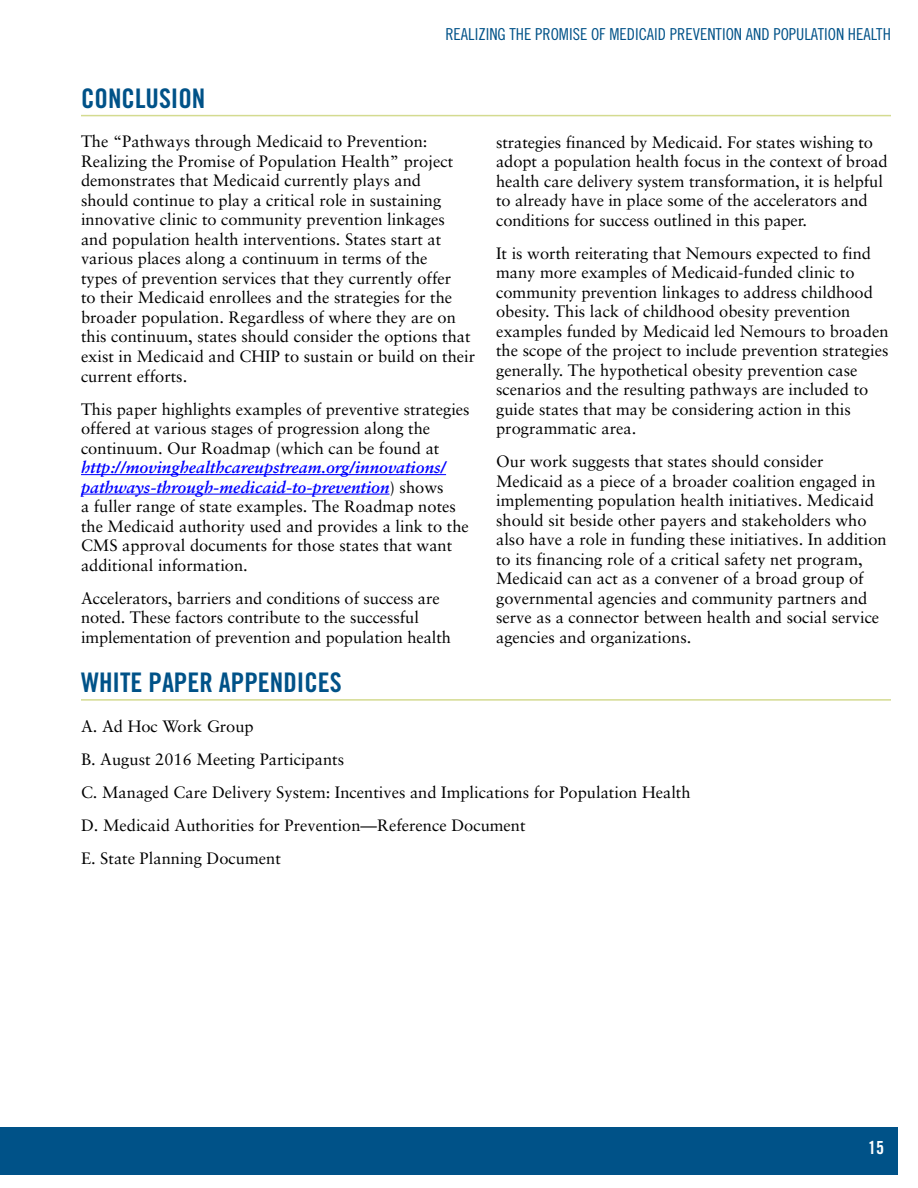
<style>
.page{position:relative;width:918px;height:1188px;background:#fff}
.page>*{position:absolute;margin:0;border:0;box-sizing:border-box;transform-origin:0 0}
.t1{font:27px "Trade Gothic Bold Cond Twenty";color:#005288}
.t2{font:18px "Trade Gothic Bold Cond Twenty";color:#fff}
.t3{font:16.5px/19.5px "Sabon";color:#000}
.t4{font:16.5px "Trade Gothic Cond Eighteen";color:#005288}
.s1{font-weight:700;font-style:italic;color:#00f}
</style>
<div class="page">
<div style="left:0;top:1127px;width:898px;height:47px;background:#005288"></div>
<hr style="left:81px;top:115px;width:810px;height:1px;background:#d4db90">
<hr style="left:81px;top:474px;width:365px;height:1px;background:#00f">
<hr style="left:81px;top:494px;width:309px;height:1px;background:#00f">
<hr style="left:81px;top:699px;width:810px;height:2px;background:#d4db90">
<p class="t4" style="left:445px;top:24px;width:447px">REALIZING THE PROMISE OF MEDICAID PREVENTION AND POPULATION HEALTH</p>
<h1 class="t1" style="left:81px;top:82px;width:126px">CONCLUSION</h1>
<p class="t3" style="left:81px;top:132px;width:396px">The “Pathways through Medicaid to Prevention:<br>Realizing the Promise of Population Health” project demonstrates that Medicaid currently plays and<br>should continue to play a critical role in sustaining innovative clinic to community prevention linkages and population health interventions. States start at various places along a continuum in terms of the<br>types of prevention services that they currently offer<br>to their Medicaid enrollees and the strategies for the broader population. Regardless of where they are on this continuum, states should consider the options that exist in Medicaid and CHIP to sustain or build on their current efforts.</p>
<p class="t3" style="left:81px;top:399px;width:390px">This paper highlights examples of preventive strategies offered at various stages of progression along the continuum. Our Roadmap (which can be found at</p>
<p class="t3" style="left:81px;top:457px;width:389px"><span class="s1">http://movinghealthcareupstream.org/innovations/ pathways-through-medicaid-to-prevention</span>) shows<br>a fuller range of state examples. The Roadmap notes the Medicaid authority used and provides a link to the CMS approval documents for those states that want additional information.</p>
<p class="t3" style="left:81px;top:588px;width:372px">Accelerators, barriers and conditions of success are noted. These factors contribute to the successful implementation of prevention and population health</p>
<p class="t3" style="left:496px;top:132px;width:393px">strategies financed by Medicaid. For states wishing to adopt a population health focus in the context of broad health care delivery system transformation, it is helpful to already have in place some of the accelerators and conditions for success outlined in this paper.</p>
<p class="t3" style="left:496px;top:243px;width:394px">It is worth reiterating that Nemours expected to find many more examples of Medicaid-funded clinic to community prevention linkages to address childhood obesity. This lack of childhood obesity prevention examples funded by Medicaid led Nemours to broaden the scope of the project to include prevention strategies generally. The hypothetical obesity prevention case scenarios and the resulting pathways are included to guide states that may be considering action in this programmatic area.</p>
<p class="t3" style="left:496px;top:451px;width:392px">Our work suggests that states should consider Medicaid as a piece of a broader coalition engaged in implementing population health initiatives. Medicaid should sit beside other payers and stakeholders who also have a role in funding these initiatives. In addition to its financing role of a critical safety net program, Medicaid can act as a convener of a broad group of governmental agencies and community partners and serve as a connector between health and social service agencies and organizations.</p>
<h1 class="t1" style="left:81px;top:666px;width:262px">WHITE PAPER APPENDICES</h1>
<p class="t3" style="left:81px;top:710px;width:611px;line-height:33px">A. Ad Hoc Work Group<br>B. August 2016 Meeting Participants<br>C. Managed Care Delivery System: Incentives and Implications for Population Health D. Medicaid Authorities for Prevention—Reference Document<br>E. State Planning Document</p>
<p class="t2" style="left:868px;top:1137px;width:17px">15</p>
</div>
